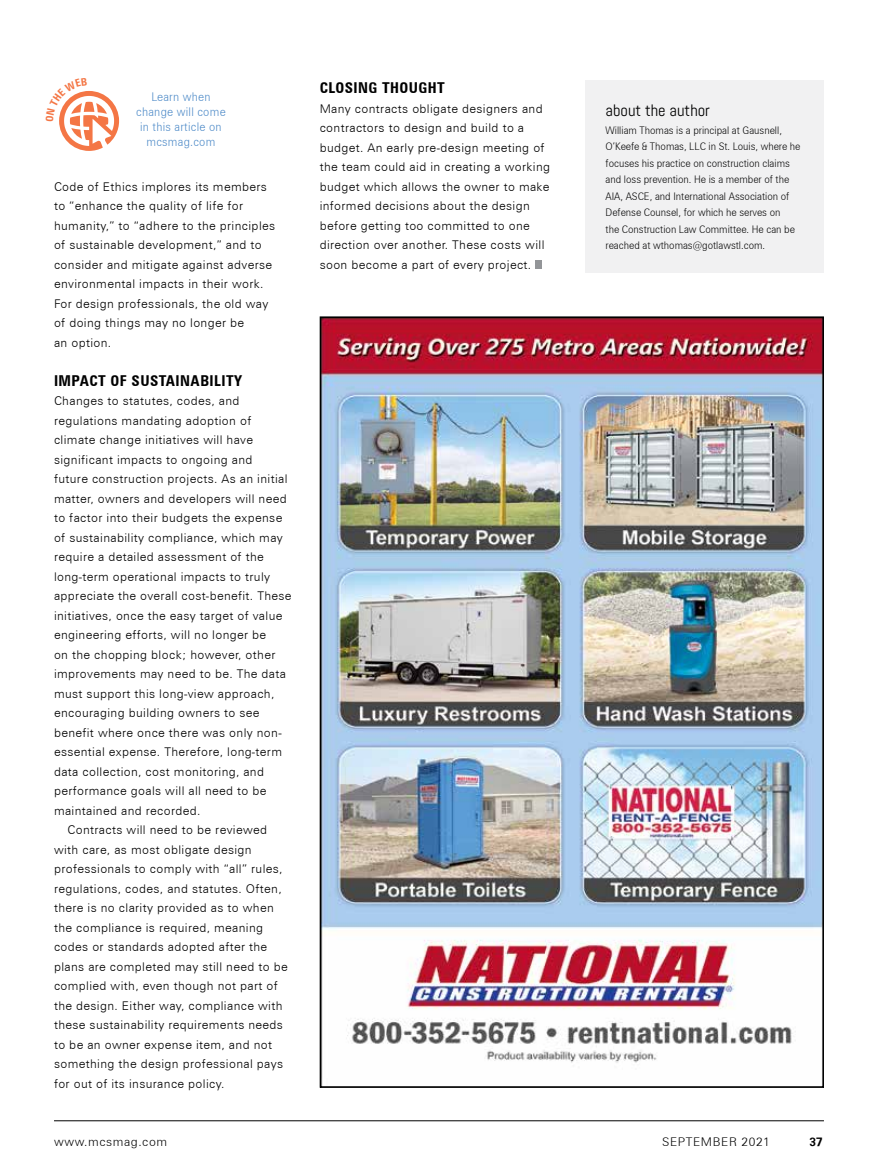
<style>
.page{position:relative;width:878px;height:1175px;background:#fff}
.page>*{position:absolute;margin:0;border:0;box-sizing:border-box;transform-origin:0 0}
.t1{font:16.5px "Abel";color:#000}
.t2{font:15px "Zurich Bold Condensed BT";letter-spacing:.03em;color:#000}
.t3{font:300 12px/19.5px "Zurich BT";letter-spacing:.03em;color:#000}
.t4{font:12px/15px "Zurich Light BT";letter-spacing:.025em;color:#4987c6;text-align:center;scale:.9 1}
.t5{font:12px "Zurich Light BT";letter-spacing:.05em;color:#000}
.t6{font:12px "Zurich Bold BT";color:#000}
.t7{font:10.5px/16.5px "Zurich Light BT";color:#000;scale:.9 1}
</style>
<div class="page">
<hr style="left:54px;top:1120px;width:770px;height:1px;background:#000">
<img style="left:323px;top:319px;width:498px;height:744px">
<div style="left:535px;top:260px;width:7px;height:6px;background:#939598"></div>
<div style="left:585px;top:81px;width:239px;height:192px;background:#f1f1f2"></div>
<svg style="left:59px;top:91px;width:60px;height:60px"></svg>
<p class="t4" style="left:136px;top:89px;width:101px">Learn when change will come in this article on mcsmag.com</p>
<p class="t3" style="left:54px;top:176px;width:223px">Code of Ethics implores its members to “enhance the quality of life for humanity,” to “adhere to the principles of sustainable development,” and to consider and mitigate against adverse environmental impacts in their work.<br>For design professionals, the old way of doing things may no longer be<br>an option.</p>
<p class="t2" style="left:54px;top:371px;width:190px">IMPACT OF SUSTAINABILITY</p>
<p class="t3" style="left:54px;top:391px;width:187px">Changes to statutes, codes, and</p>
<p class="t3" style="left:54px;top:410px;width:199px">regulations mandating adoption of</p>
<p class="t3" style="left:54px;top:430px;width:200px">climate change initiatives will have</p>
<p class="t3" style="left:54px;top:449px;width:200px">significant impacts to ongoing and</p>
<p class="t3" style="left:54px;top:469px;width:235px">future construction projects. As an initial</p>
<p class="t3" style="left:54px;top:488px;width:234px">matter, owners and developers will need</p>
<p class="t3" style="left:54px;top:508px;width:230px">to factor into their budgets the expense</p>
<p class="t3" style="left:54px;top:527px;width:230px">of sustainability compliance, which may</p>
<p class="t3" style="left:54px;top:547px;width:211px">require a detailed assessment of the</p>
<p class="t3" style="left:54px;top:566px;width:218px">long-term operational impacts to truly</p>
<p class="t3" style="left:54px;top:586px;width:239px">appreciate the overall cost-benefit. These</p>
<p class="t3" style="left:54px;top:605px;width:230px">initiatives, once the easy target of value</p>
<p class="t3" style="left:54px;top:625px;width:214px">engineering efforts, will no longer be</p>
<p class="t3" style="left:54px;top:644px;width:223px">on the chopping block; however, other</p>
<p class="t3" style="left:54px;top:664px;width:233px">improvements may need to be. The data</p>
<p class="t3" style="left:54px;top:683px;width:222px">must support this long-view approach,</p>
<p class="t3" style="left:54px;top:703px;width:207px">encouraging building owners to see</p>
<p class="t3" style="left:54px;top:722px;width:229px">benefit where once there was only non-</p>
<p class="t3" style="left:54px;top:742px;width:229px">essential expense. Therefore, long-term</p>
<p class="t3" style="left:54px;top:761px;width:211px">data collection, cost monitoring, and</p>
<p class="t3" style="left:54px;top:781px;width:214px">performance goals will all need to be</p>
<p class="t3" style="left:54px;top:800px;width:148px">maintained and recorded.</p>
<p class="t3" style="left:68px;top:820px;width:201px">Contracts will need to be reviewed</p>
<p class="t3" style="left:54px;top:839px;width:199px">with care, as most obligate design</p>
<p class="t3" style="left:54px;top:859px;width:230px">professionals to comply with “all” rules,</p>
<p class="t3" style="left:54px;top:878px;width:229px">regulations, codes, and statutes. Often,</p>
<p class="t3" style="left:54px;top:898px;width:221px">there is no clarity provided as to when</p>
<p class="t3" style="left:54px;top:917px;width:211px">the compliance is required, meaning</p>
<p class="t3" style="left:54px;top:937px;width:215px">codes or standards adopted after the</p>
<p class="t3" style="left:54px;top:956px;width:235px">plans are completed may still need to be</p>
<p class="t3" style="left:54px;top:976px;width:225px">complied with, even though not part of</p>
<p class="t3" style="left:54px;top:995px;width:230px">the design. Either way, compliance with</p>
<p class="t3" style="left:54px;top:1015px;width:230px">these sustainability requirements needs</p>
<p class="t3" style="left:54px;top:1034px;width:219px">to be an owner expense item, and not</p>
<p class="t3" style="left:54px;top:1054px;width:231px">something the design professional pays</p>
<p class="t3" style="left:54px;top:1073px;width:172px">for out of its insurance policy.</p>
<p class="t2" style="left:320px;top:79px;width:126px">CLOSING THOUGHT</p>
<p class="t3" style="left:320px;top:98px;width:232px">Many contracts obligate designers and contractors to design and build to a budget. An early pre-design meeting of the team could aid in creating a working budget which allows the owner to make informed decisions about the design before getting too committed to one direction over another. These costs will soon become a part of every project.</p>
<h1 class="t1" style="left:605px;top:100px;width:106px">about the author</h1>
<p class="t7" style="left:605px;top:121px;width:218px">William Thomas is a principal at Gausnell, O’Keefe &amp; Thomas, LLC in St. Louis, where he focuses his practice on construction claims and loss prevention. He is a member of the AIA, ASCE, and International Association of Defense Counsel, for which he serves on<br>the Construction Law Committee. He can be reached at wthomas@gotlawstl.com.</p>
<p class="t5" style="left:54px;top:1134px;width:115px">www.mcsmag.com</p>
<p class="t5" style="left:662px;top:1134px;width:109px">SEPTEMBER 2021</p>
<p class="t6" style="left:809px;top:1134px;width:15px">37</p>
</div>
